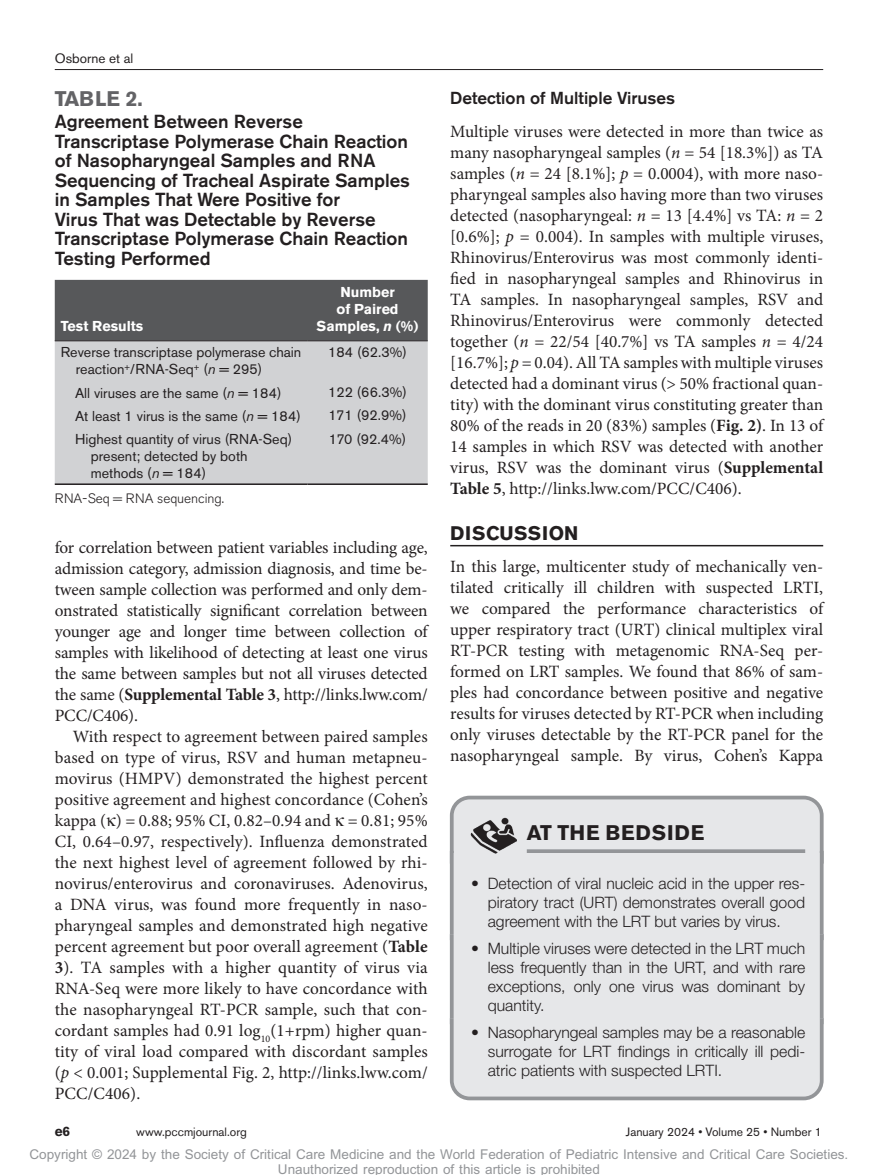
<style>
.page{position:relative;width:878px;height:1175px;background:#fff}
.page>*{position:absolute;margin:0;border:0;box-sizing:border-box;transform-origin:0 0}
.t1{font:700 21px "Akzidenz Grotesk BE";letter-spacing:.04em;color:#231f20}
.t2{font:700 21px "Akzidenz Grotesk BE";color:#636366}
.t3{font:700 19.5px "Akzidenz Grotesk BE";letter-spacing:.02em;color:#231f20}
.t4{font:500 18.75px/19.5px "Akzidenz Grotesk BE";color:#231f20}
.t5{font:17.25px/21px "Minion Pro";letter-spacing:-.005em;color:#231f20;text-align:justify}
.t6{font:500 17.25px "Akzidenz Grotesk BE";color:#231f20}
.t7{font:300 15.75px/18.8px "Helvetica Neue LT Std";color:#231f20;text-align:justify}
.t8{font:14.25px/17.2px "Akzidenz Grotesk BE";color:#231f20}
.t9{font:700 14.25px/17.2px "Akzidenz Grotesk BE";color:#fff;text-align:center}
.t10{font:13.5px/15px "Arial MT Std";color:#939598;text-align:center}
.t11{font:300 13.5px "Akzidenz Grotesk BE";color:#231f20}
.t12{font:13.5px "Akzidenz Grotesk BE";color:#231f20}
.t13{font:700 13.5px "Akzidenz Grotesk BE";color:#231f20}
.t14{font:12px "Akzidenz Grotesk BE";color:#231f20}
.s1{font-style:italic}
.s2{font-weight:700}
.s3{font-family:"Gandhari Unicode"}
</style>
<div class="page">
<hr style="left:55px;top:69px;width:768px;height:1px;background:#231f20">
<hr style="left:450px;top:545px;width:373px;height:1px;background:#231f20">
<div style="left:55px;top:280px;width:373px;height:61px;background:#57585a"></div>
<div style="left:55px;top:341px;width:373px;height:143px;background:#d1d2d4"></div>
<hr style="left:55px;top:340px;width:252px;height:1px;background:#231f20">
<hr style="left:307px;top:340px;width:120px;height:1px;background:#231f20">
<hr style="left:307px;top:483px;width:120px;height:2px;background:#231f20">
<hr style="left:55px;top:483px;width:252px;height:2px;background:#231f20">
<svg style="left:449px;top:795px;width:375px;height:72px;background:#dee0e2"></svg>
<svg style="left:526px;top:849px;width:279px;height:4px"></svg>
<div style="left:450px;top:853px;width:373px;height:87px;background:#e6e7e9"></div>
<hr style="left:450px;top:850px;width:3px;height:90px;background:#939598">
<svg style="left:819px;top:850px;width:4px;height:84px"></svg>
<div style="left:450px;top:934px;width:373px;height:90px;background:#e6e7e9"></div>
<hr style="left:450px;top:934px;width:3px;height:90px;background:#939598">
<svg style="left:819px;top:934px;width:4px;height:80px"></svg>
<svg style="left:449px;top:1014px;width:375px;height:87px;background:#e1e2e4"></svg>
<img style="left:470px;top:817px;width:46px;height:36px">
<p class="t12" style="left:55px;top:50px;width:80px">Osborne et al</p>
<p class="t2" style="left:55px;top:86px;width:89px">TABLE 2.</p>
<p class="t4" style="left:55px;top:112px;width:357px">Agreement Between Reverse Transcriptase Polymerase Chain Reaction of Nasopharyngeal Samples and RNA Sequencing of Tracheal Aspirate Samples in Samples That Were Positive for<br>Virus That was Detectable by Reverse Transcriptase Polymerase Chain Reaction Testing Performed</p>
<p class="t9" style="left:61px;top:317px;width:84px">Test Results</p>
<p class="t9" style="left:316px;top:283px;width:103px">Number<br>of Paired<br>Samples, <span class="s1">n</span> (%)</p>
<p class="t8" style="left:76px;top:343px;width:227px;text-indent:-15px">Reverse transcriptase polymerase chain reaction<sup>+</sup>/RNA-Seq<sup>+</sup> (<span class="s1">n</span> = 295)</p>
<p class="t8" style="left:328px;top:343px;width:80px">184 (62.3%)</p>
<p class="t8" style="left:75px;top:384px;width:208px">All viruses are the same (<span class="s1">n</span> = 184)</p>
<p class="t8" style="left:328px;top:383px;width:80px">122 (66.3%)</p>
<p class="t8" style="left:75px;top:407px;width:227px">At least 1 virus is the same (<span class="s1">n</span> = 184)</p>
<p class="t8" style="left:328px;top:407px;width:80px">171 (92.9%)</p>
<p class="t8" style="left:91px;top:430px;width:203px;text-indent:-16px">Highest quantity of virus (RNA-Seq) present; detected by both methods (<span class="s1">n</span> = 184)</p>
<p class="t8" style="left:329px;top:430px;width:79px">170 (92.4%)</p>
<p class="t11" style="left:55px;top:491px;width:171px">RNA-Seq = RNA sequencing.</p>
<p class="t5" style="left:55px;top:537px;width:374px">for correlation between patient variables including age, admission category, admission diagnosis, and time be&shy;tween sample collection was performed and only dem&shy;onstrated statistically significant correlation between younger age and longer time between collection of samples with likelihood of detecting at least one virus the same between samples but not all viruses detected the same (<span class="s2">Supplemental Table 3</span>, http://links.lww.com/ PCC/C406).</p>
<p class="t5" style="left:55px;top:726px;width:374px;text-indent:18px">With respect to agreement between paired samples based on type of virus, RSV and human metapneu&shy;movirus (HMPV) demonstrated the highest percent positive agreement and highest concordance (Cohen’s kappa (<span class="s3">κ</span>) = 0.88; 95% CI, 0.82–0.94 and <span class="s3">κ</span> = 0.81; 95% CI, 0.64–0.97, respectively). Influenza demonstrated the next highest level of agreement followed by rhi&shy;novirus/enterovirus and coronaviruses. Adenovirus, a DNA virus, was found more frequently in naso&shy;pharyngeal samples and demonstrated high negative percent agreement but poor overall agreement (<span class="s2">Table 3</span>). TA samples with a higher quantity of virus via RNA-Seq were more likely to have concordance with the nasopharyngeal RT-PCR sample, such that con&shy;cordant samples had 0.91 log<sub>10</sub>(1+rpm) higher quan&shy;tity of viral load compared with discordant samples (<span class="s1">p</span> &lt; 0.001; Supplemental Fig. 2, http://links.lww.com/ PCC/C406).</p>
<p class="t6" style="left:450px;top:87px;width:226px">Detection of Multiple Viruses</p>
<p class="t5" style="left:450px;top:121px;width:374px">Multiple viruses were detected in more than twice as many nasopharyngeal samples (<span class="s1">n</span> = 54 [18.3%]) as TA samples (<span class="s1">n</span> = 24 [8.1%]; <span class="s1">p</span> = 0.0004), with more naso&shy;pharyngeal samples also having more than two viruses detected (nasopharyngeal: <span class="s1">n</span> = 13 [4.4%] vs TA: <span class="s1">n</span> = 2 [0.6%]; <span class="s1">p</span> = 0.004). In samples with multiple viruses, Rhinovirus/Enterovirus was most commonly identi&shy;fied in nasopharyngeal samples and Rhinovirus in TA samples. In nasopharyngeal samples, RSV and Rhinovirus/Enterovirus were commonly detected together (<span class="s1">n</span> = 22/54 [40.7%] vs TA samples <span class="s1">n</span> = 4/24 [16.7%]; <span class="s1">p</span> = 0.04). All TA samples with multiple viruses detected had a dominant virus (&gt; 50% fractional quan&shy;tity) with the dominant virus constituting greater than 80% of the reads in 20 (83%) samples (<span class="s2">Fig. 2)</span>. In 13 of 14 samples in which RSV was detected with another virus, RSV was the dominant virus (<span class="s2">Supplemental Table 5</span>, http://links.lww.com/PCC/C406).</p>
<p class="t3" style="left:450px;top:522px;width:130px">DISCUSSION</p>
<p class="t5" style="left:450px;top:556px;width:374px">In this large, multicenter study of mechanically ven&shy;tilated critically ill children with suspected LRTI, we compared the performance characteristics of upper respiratory tract (URT) clinical multiplex viral RT-PCR testing with metagenomic RNA-Seq per&shy;formed on LRT samples. We found that 86% of sam&shy;ples had concordance between positive and negative results for viruses detected by RT-PCR when including only viruses detectable by the RT-PCR panel for the nasopharyngeal sample. By virus, Cohen’s Kappa</p>
<p class="t1" style="left:527px;top:821px;width:179px">AT THE BEDSIDE</p>
<p class="t7" style="left:488px;top:873px;width:319px;text-indent:-17px">• Detection of viral nucleic acid in the upper res&shy;piratory tract (URT) demonstrates overall good agreement with the LRT but varies by virus.</p>
<p class="t7" style="left:488px;top:939px;width:319px;text-indent:-17px">• Multiple viruses were detected in the LRT much less frequently than in the URT, and with rare exceptions, only one virus was dominant by quantity.</p>
<p class="t7" style="left:488px;top:1023px;width:319px;text-indent:-17px">• Nasopharyngeal samples may be a reasonable surrogate for LRT findings in critically ill pedi&shy;atric patients with suspected LRTI.</p>
<p class="t13" style="left:55px;top:1123px;width:17px">e6</p>
<p class="t14" style="left:136px;top:1125px;width:112px">www.pccmjournal.org</p>
<p class="t14" style="left:626px;top:1125px;width:197px">January 2024 • Volume 25 • Number 1</p>
<p class="t10" style="left:29px;top:1147px;width:820px">Copyright © 2024 by the Society of Critical Care Medicine and the World Federation of Pediatric Intensive and Critical Care Societies.<br>Unauthorized reproduction of this article is prohibited</p>
</div>
